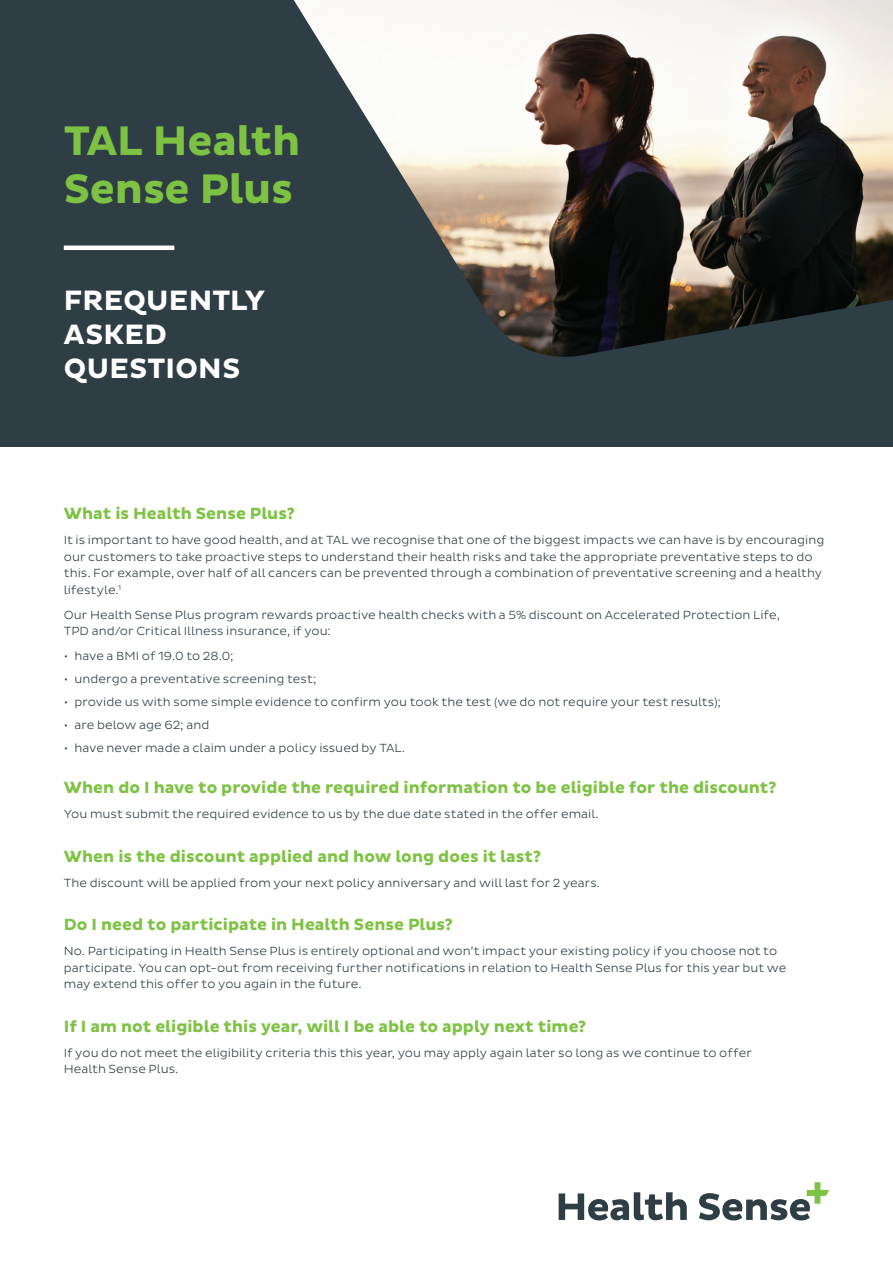
<style>
.page{position:relative;width:893px;height:1263px;background:#fff}
.page>*{position:absolute;margin:0;border:0;box-sizing:border-box;transform-origin:0 0}
.t1{font:700 42px/48px "Pluto Sans";letter-spacing:-.005em;color:#7ec243}
.Cover_-_Sub{font:700 28.5px/34.2px "Pluto Sans";letter-spacing:.01em;color:#fff}
.t2{font:700 16.5px "Pluto Sans";color:#7ec243}
.Body{font:300 12px/16.5px "Pluto Sans";letter-spacing:.005em;color:#2f3d45}
</style>
<div class="page">
<div style="left:0;top:0;width:893px;height:446px;background:#2f3d45"></div>
<hr style="left:64px;top:246px;width:110px;height:4px;background:#fff">
<svg style="left:559px;top:1192px;width:128px;height:28px"></svg>
<svg style="left:699px;top:1182px;width:130px;height:38px"></svg>
<img style="left:294px;top:0;width:599px;height:357px">
<h1 class="t1" style="left:64px;top:118px;width:238px">TAL Health<br>Sense Plus</h1>
<p class="Cover_-_Sub" style="left:64px;top:284px;width:202px">FREQUENTLY<br>ASKED<br>QUESTIONS</p>
<h2 class="t2" style="left:64px;top:504px;width:233px">What is Health Sense Plus?</h2>
<p class="Body" style="left:64px;top:532px;width:762px">It is important to have good health, and at TAL we recognise that one of the biggest impacts we can have is by encouraging our customers to take proactive steps to understand their health risks and take the appropriate preventative steps to do this. For example, over half of all cancers can be prevented through a combination of preventative screening and a healthy lifestyle.<sup>1</sup></p>
<p class="Body" style="left:64px;top:606px;width:718px">Our Health Sense Plus program rewards proactive health checks with a 5% discount on Accelerated Protection Life,<br>TPD and/or Critical Illness insurance, if you:</p>
<p class="Body" style="left:64px;top:648px;width:171px">• have a BMI of 19.0 to 28.0;</p>
<p class="Body" style="left:64px;top:671px;width:254px">• undergo a preventative screening test;</p>
<p class="Body" style="left:64px;top:694px;width:659px">• provide us with some simple evidence to confirm you took the test (we do not require your test results);</p>
<p class="Body" style="left:64px;top:716px;width:147px">• are below age 62; and</p>
<p class="Body" style="left:64px;top:739px;width:343px">• have never made a claim under a policy issued by TAL.</p>
<h2 class="t2" style="left:64px;top:778px;width:714px">When do I have to provide the required information to be eligible for the discount?</h2>
<p class="Body" style="left:64px;top:806px;width:537px">You must submit the required evidence to us by the due date stated in the offer email.</p>
<h2 class="t2" style="left:64px;top:846px;width:479px">When is the discount applied and how long does it last?</h2>
<p class="Body" style="left:64px;top:874px;width:538px">The discount will be applied from your next policy anniversary and will last for 2 years.</p>
<h2 class="t2" style="left:64px;top:915px;width:391px">Do I need to participate in Health Sense Plus?</h2>
<p class="Body" style="left:64px;top:943px;width:724px">No. Participating in Health Sense Plus is entirely optional and won’t impact your existing policy if you choose not to participate. You can opt-out from receiving further notifications in relation to Health Sense Plus for this year but we may extend this offer to you again in the future.</p>
<h2 class="t2" style="left:64px;top:1017px;width:524px">If I am not eligible this year, will I be able to apply next time?</h2>
<p class="Body" style="left:64px;top:1044px;width:690px">If you do not meet the eligibility criteria this this year, you may apply again later so long as we continue to offer<br>Health Sense Plus.</p>
</div>
